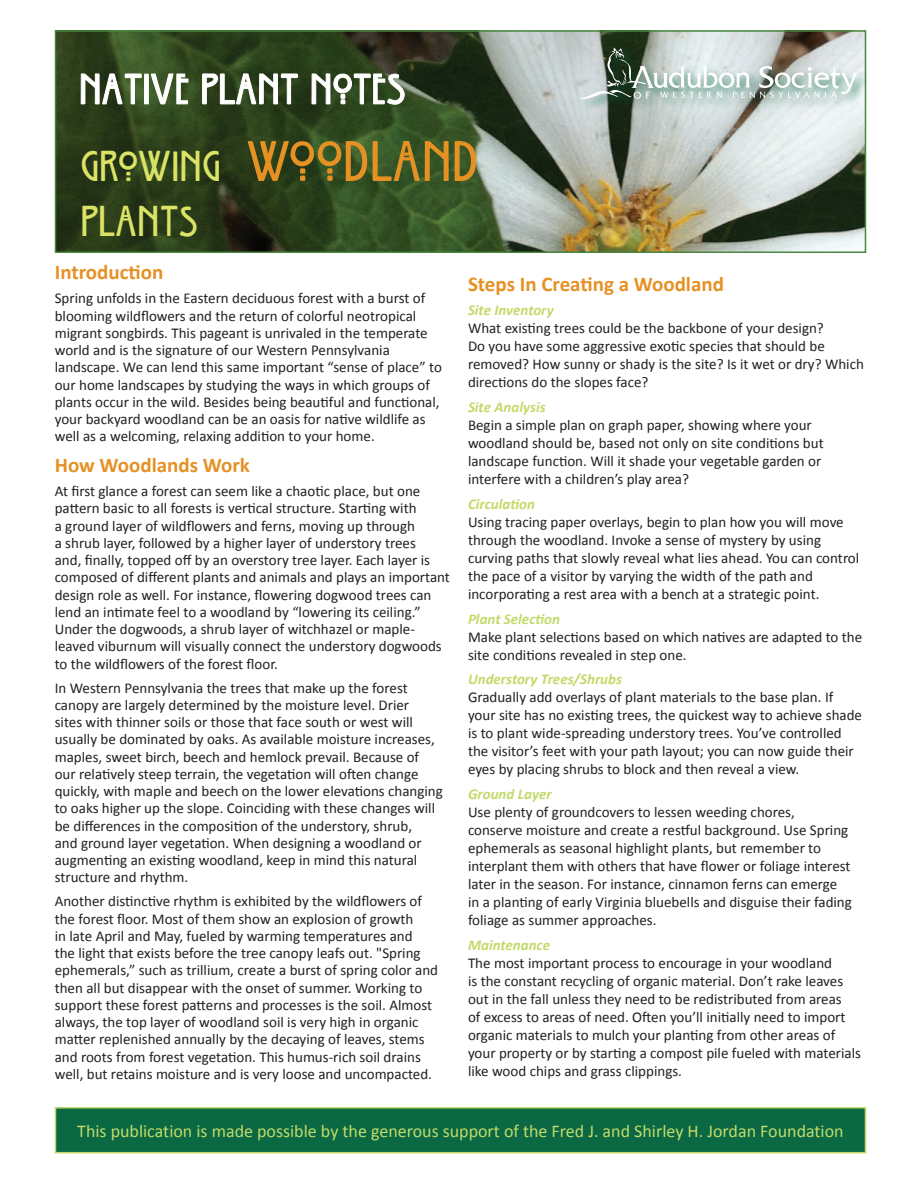
<style>
.page{position:relative;width:918px;height:1188px;background:#fff}
.page>*{position:absolute;margin:0;border:0;box-sizing:border-box;transform-origin:0 0}
.t1{font:60px "Willow";color:#e59124}
.t2{font:45px "Willow";color:#dbe366}
.t3{font:700 21px "Calibri";color:#e59124}
.t4{font:18px "Calibri";color:#c3da69}
.t5{font:15px/17.2px "Calibri";color:#231f20}
.t6{font:italic 700 15px "Calibri";color:#c3da69}
.s1{font-size:45px;color:#dbe366}
</style>
<div class="page">
<img style="left:58px;top:33px;width:805px;height:217px">
<div style="left:55px;top:30px;width:811px;height:223px;border:2px solid #48873e"></div>
<div style="left:580px;top:48px;width:289px;height:62px;background:#0a6943;opacity:.75"></div>
<svg style="left:580px;top:48px;width:277px;height:51px;background:#b3bfba"></svg>
<svg style="left:81px;top:71px;width:324px;height:34px"></svg>
<div style="left:56px;top:1108px;width:810px;height:45px;background:#0a6943"></div>
<div style="left:55px;top:1107px;width:811px;height:46px;border:2px solid #c3da69"></div>
<h1 class="t1" style="left:81px;top:122px;width:400px"><span class="s1">GROWING</span> WOODLAND</h1>
<h2 class="t2" style="left:81px;top:192px;width:119px">PLANTS</h2>
<h3 class="t3" style="left:55px;top:259px;width:110px">Introduction</h3>
<p class="t5" style="left:55px;top:290px;width:389px">Spring unfolds in the Eastern deciduous forest with a burst of blooming wildflowers and the return of colorful neotropical migrant songbirds. This pageant is unrivaled in the temperate world and is the signature of our Western Pennsylvania landscape. We can lend this same important “sense of place” to our home landscapes by studying the ways in which groups of plants occur in the wild. Besides being beautiful and functional, your backyard woodland can be an oasis for native wildlife as well as a welcoming, relaxing addition to your home.</p>
<h3 class="t3" style="left:55px;top:452px;width:197px">How Woodlands Work</h3>
<p class="t5" style="left:55px;top:483px;width:397px">At first glance a forest can seem like a chaotic place, but one pattern basic to all forests is vertical structure. Starting with<br>a ground layer of wildflowers and ferns, moving up through<br>a shrub layer, followed by a higher layer of understory trees<br>and, finally, topped off by an overstory tree layer. Each layer is composed of different plants and animals and plays an important design role as well. For instance, flowering dogwood trees can lend an intimate feel to a woodland by “lowering its ceiling.” Under the dogwoods, a shrub layer of witchhazel or maple&shy;leaved viburnum will visually connect the understory dogwoods to the wildflowers of the forest floor.</p>
<p class="t5" style="left:55px;top:679px;width:390px">In Western Pennsylvania the trees that make up the forest canopy are largely determined by the moisture level. Drier<br>sites with thinner soils or those that face south or west will usually be dominated by oaks. As available moisture increases, maples, sweet birch, beech and hemlock prevail. Because of our relatively steep terrain, the vegetation will often change quickly, with maple and beech on the lower elevations changing to oaks higher up the slope. Coinciding with these changes will be differences in the composition of the understory, shrub,<br>and ground layer vegetation. When designing a woodland or augmenting an existing woodland, keep in mind this natural structure and rhythm.</p>
<p class="t5" style="left:55px;top:893px;width:385px">Another distinctive rhythm is exhibited by the wildflowers of the forest floor. Most of them show an explosion of growth<br>in late April and May, fueled by warming temperatures and<br>the light that exists before the tree canopy leafs out. "Spring ephemerals,” such as trillium, create a burst of spring color and then all but disappear with the onset of summer. Working to support these forest patterns and processes is the soil. Almost always, the top layer of woodland soil is very high in organic matter replenished annually by the decaying of leaves, stems and roots from forest vegetation. This humus-rich soil drains well, but retains moisture and is very loose and uncompacted.</p>
<h3 class="t3" style="left:468px;top:270px;width:258px">Steps In Creating a Woodland</h3>
<p class="t6" style="left:468px;top:301px;width:87px">Site Inventory</p>
<p class="t5" style="left:468px;top:319px;width:397px;line-height:18px">What existing trees could be the backbone of your design?<br>Do you have some aggressive exotic species that should be removed? How sunny or shady is the site? Is it wet or dry? Which directions do the slopes face?</p>
<p class="t6" style="left:468px;top:398px;width:79px">Site Analysis</p>
<p class="t5" style="left:468px;top:416px;width:357px;line-height:18px">Begin a simple plan on graph paper, showing where your woodland should be, based not only on site conditions but landscape function. Will it shade your vegetable garden or interfere with a children’s play area?</p>
<p class="t6" style="left:468px;top:494px;width:69px">Circulation</p>
<p class="t5" style="left:468px;top:513px;width:393px;line-height:18px">Using tracing paper overlays, begin to plan how you will move through the woodland. Invoke a sense of mystery by using curving paths that slowly reveal what lies ahead. You can control the pace of a visitor by varying the width of the path and incorporating a rest area with a bench at a strategic point.</p>
<p class="t6" style="left:468px;top:609px;width:94px">Plant Selection</p>
<p class="t5" style="left:468px;top:628px;width:396px;line-height:18px">Make plant selections based on which natives are adapted to the site conditions revealed in step one.</p>
<p class="t6" style="left:468px;top:670px;width:155px">Understory Trees/Shrubs</p>
<p class="t5" style="left:468px;top:688px;width:396px;line-height:18px">Gradually add overlays of plant materials to the base plan. If your site has no existing trees, the quickest way to achieve shade is to plant wide-spreading understory trees. You’ve controlled the visitor’s feet with your path layout; you can now guide their eyes by placing shrubs to block and then reveal a view.</p>
<p class="t6" style="left:468px;top:785px;width:85px">Ground Layer</p>
<p class="t5" style="left:468px;top:803px;width:385px;line-height:18px">Use plenty of groundcovers to lessen weeding chores, conserve moisture and create a restful background. Use Spring ephemerals as seasonal highlight plants, but remember to interplant them with others that have flower or foliage interest later in the season. For instance, cinnamon ferns can emerge in a planting of early Virginia bluebells and disguise their fading foliage as summer approaches.</p>
<p class="t6" style="left:468px;top:935px;width:84px">Maintenance</p>
<p class="t5" style="left:468px;top:954px;width:395px;line-height:18px">The most important process to encourage in your woodland<br>is the constant recycling of organic material. Don’t rake leaves out in the fall unless they need to be redistributed from areas<br>of excess to areas of need. Often you’ll initially need to import organic materials to mulch your planting from other areas of your property or by starting a compost pile fueled with materials like wood chips and grass clippings.</p>
<p class="t4" style="left:77px;top:1120px;width:768px">This publication is made possible by the generous support of the Fred J. and Shirley H. Jordan Foundation</p>
</div>
